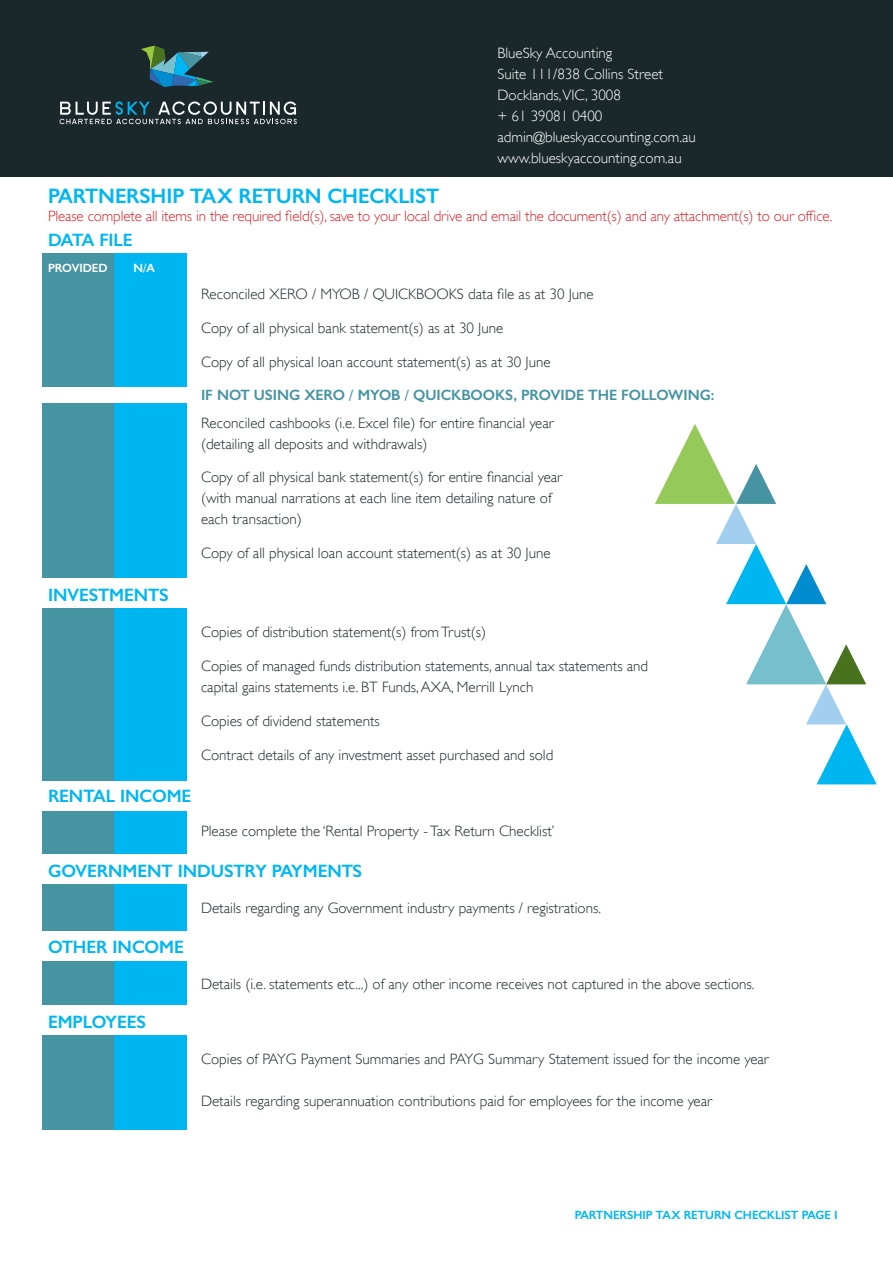
<style>
.page{position:relative;width:893px;height:1263px;background:#fff}
.page>*{position:absolute;margin:0;border:0;box-sizing:border-box;transform-origin:0 0}
.Subheads{font:600 21px "Gill Sans Hel";color:#00b6f1}
.Subheads-2{font:600 18px "Gill Sans Hel";color:#00b6f1}
.Subheads-3{font:600 18px "Gill Sans Hel";letter-spacing:-.02em;color:#00b6f1}
.Subheads-4{font:300 15px/21px "Gill Sans";color:#1b282b}
.t1{font:300 15px/21px "Gill Sans";color:#fff}
.Subheads-5{font:300 15px "Gill Sans";letter-spacing:-.01em;color:#d2232a}
.Subheads-6{font:600 15px "Gill Sans Hel";color:#4694a1}
.Subheads-7{font:600 12px "Gill Sans Hel";color:#00b6f1}
.Subheads-8{font:600 12px "Gill Sans Hel";color:#fff}
</style>
<div class="page">
<div style="left:0;top:0;width:893px;height:176px;background:#1b282b"></div>
<svg style="left:60px;top:101px;width:237px;height:23px"></svg>
<svg style="left:141px;top:45px;width:72px;height:42px"></svg>
<div style="left:43px;top:253px;width:72px;height:876px;background:#4694a1"></div>
<div style="left:115px;top:253px;width:72px;height:876px;background:#00b6f1"></div>
<div style="left:14px;top:781px;width:208px;height:29px;background:#fff"></div>
<div style="left:14px;top:578px;width:208px;height:30px;background:#fff"></div>
<div style="left:14px;top:387px;width:208px;height:16px;background:#fff"></div>
<div style="left:14px;top:854px;width:208px;height:29px;background:#fff"></div>
<svg style="left:655px;top:424px;width:222px;height:360px"></svg>
<div style="left:26px;top:1005px;width:261px;height:30px;background:#fff"></div>
<div style="left:26px;top:931px;width:261px;height:30px;background:#fff"></div>
<p class="t1" style="left:497px;top:42px;width:200px">BlueSky Accounting<br>Suite 111/838 Collins Street<br>Docklands,VIC, 3008<br>+ 61 39081 0400 admin@blueskyaccounting.com.au www.blueskyaccounting.com.au</p>
<p class="Subheads" style="left:48px;top:184px;width:393px">PARTNERSHIP TAX RETURN CHECKLIST</p>
<p class="Subheads-5" style="left:48px;top:204px;width:786px">Please complete all items in the required field(s), save to your local drive and email the document(s) and any attachment(s) to our office.</p>
<p class="Subheads-3" style="left:48px;top:230px;width:86px">DATA FILE</p>
<p class="Subheads-8" style="left:48px;top:261px;width:61px">PROVIDED</p>
<p class="Subheads-8" style="left:134px;top:261px;width:23px">N/A</p>
<p class="Subheads-4" style="left:201px;top:283px;width:394px">Reconciled XERO / MYOB / QUICKBOOKS data file as at 30 June</p>
<p class="Subheads-4" style="left:201px;top:317px;width:304px">Copy of all physical bank statement(s) as at 30 June</p>
<p class="Subheads-4" style="left:201px;top:350px;width:351px">Copy of all physical loan account statement(s) as at 30 June</p>
<p class="Subheads-6" style="left:201px;top:387px;width:515px">IF NOT USING XERO / MYOB / QUICKBOOKS, PROVIDE THE FOLLOWING:</p>
<p class="Subheads-4" style="left:201px;top:411px;width:354px">Reconciled cashbooks (i.e. Excel file) for entire financial year (detailing all deposits and withdrawals)</p>
<p class="Subheads-4" style="left:201px;top:466px;width:363px">Copy of all physical bank statement(s) for entire financial year (with manual narrations at each line item detailing nature of each transaction)</p>
<p class="Subheads-4" style="left:201px;top:542px;width:351px">Copy of all physical loan account statement(s) as at 30 June</p>
<p class="Subheads-2" style="left:48px;top:585px;width:122px">INVESTMENTS</p>
<p class="Subheads-4" style="left:201px;top:621px;width:287px">Copies of distribution statement(s) from Trust(s)</p>
<p class="Subheads-4" style="left:201px;top:655px;width:449px">Copies of managed funds distribution statements, annual tax statements and capital gains statements i.e. BT Funds, AXA, Merrill Lynch</p>
<p class="Subheads-4" style="left:201px;top:710px;width:180px">Copies of dividend statements</p>
<p class="Subheads-4" style="left:201px;top:743px;width:354px">Contract details of any investment asset purchased and sold</p>
<p class="Subheads-2" style="left:48px;top:786px;width:145px">RENTAL INCOME</p>
<p class="Subheads-4" style="left:201px;top:820px;width:355px">Please complete the ‘Rental Property - Tax Return Checklist’</p>
<p class="Subheads-2" style="left:48px;top:861px;width:316px">GOVERNMENT INDUSTRY PAYMENTS</p>
<p class="Subheads-4" style="left:201px;top:896px;width:401px">Details regarding any Government industry payments / registrations.</p>
<p class="Subheads-2" style="left:48px;top:937px;width:137px">OTHER INCOME</p>
<p class="Subheads-4" style="left:201px;top:973px;width:555px">Details (i.e. statements etc...) of any other income receives not captured in the above sections.</p>
<p class="Subheads-2" style="left:48px;top:1011px;width:99px">EMPLOYEES</p>
<p class="Subheads-4" style="left:201px;top:1047px;width:569px">Copies of PAYG Payment Summaries and PAYG Summary Statement issued for the income year</p>
<p class="Subheads-4" style="left:201px;top:1090px;width:513px">Details regarding superannuation contributions paid for employees for the income year</p>
<p class="Subheads-7" style="left:575px;top:1208px;width:264px">PARTNERSHIP TAX RETURN CHECKLIST PAGE 1</p>
</div>
